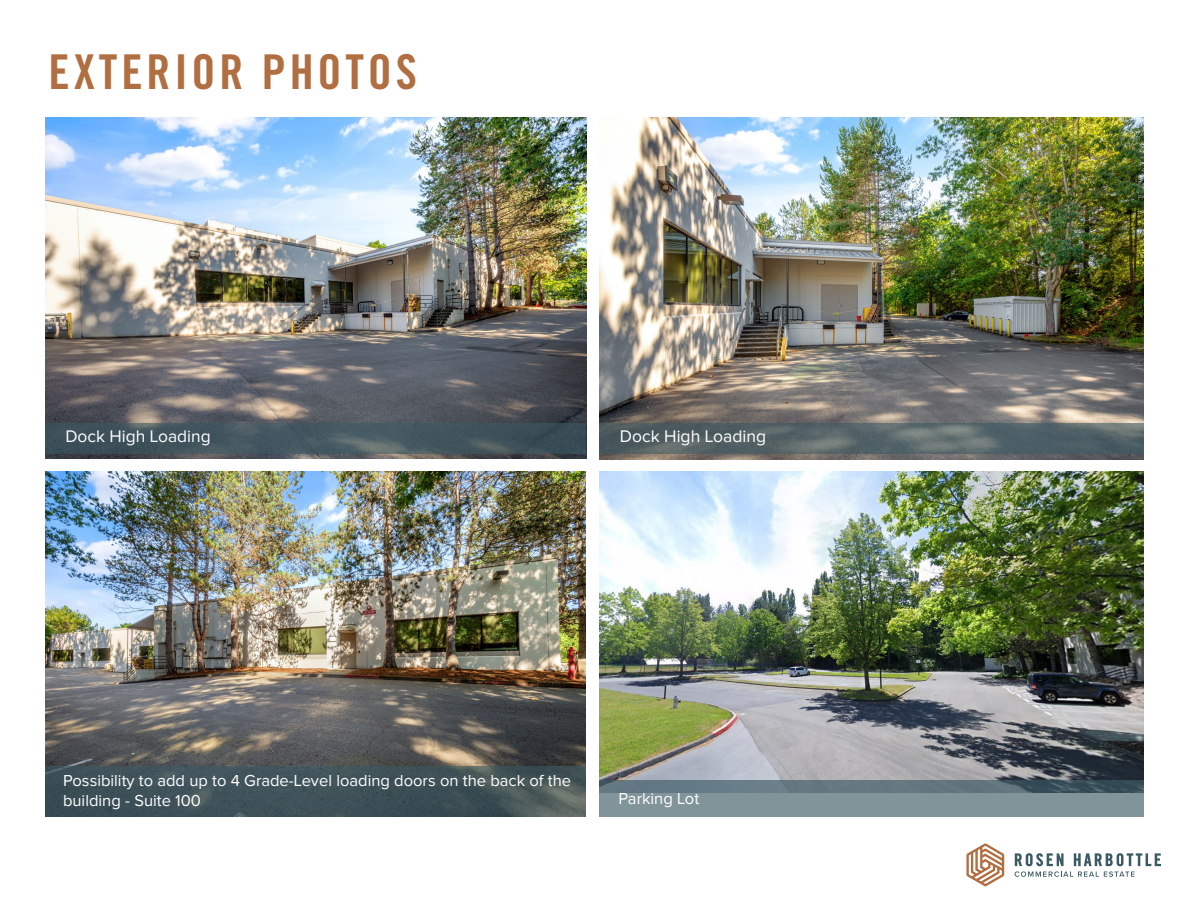
<style>
.page{position:relative;width:1188px;height:918px;background:#fff}
.page>*{position:absolute;margin:0;border:0;box-sizing:border-box;transform-origin:0 0}
.t1{font:48px "Trade Gothic LT Std Bd Cn 20";letter-spacing:.08em;color:#b06e41}
.t2{font:17.55px "Proxima Nova";color:#fff}
.t3{font:17.4px "Proxima Nova";color:#fff}
.t4{font:16.5px/19.8px "Proxima Nova";color:#fff}
</style>
<div class="page">
<svg style="left:1015px;top:853px;width:146px;height:24px"></svg>
<svg style="left:966px;top:843px;width:38px;height:43px"></svg>
<img style="left:599px;top:117px;width:545px;height:343px">
<img style="left:45px;top:118px;width:541px;height:341px">
<img style="left:45px;top:472px;width:540px;height:295px">
<div style="left:45px;top:423px;width:540px;height:30px;background:#3c5a64"></div>
<svg style="left:599px;top:423px;width:545px;height:31px;background:#576569"></svg>
<svg style="left:45px;top:767px;width:540px;height:50px;background:#415258"></svg>
<img style="left:599px;top:472px;width:545px;height:309px">
<svg style="left:599px;top:781px;width:545px;height:36px;background:#73878e"></svg>
<p class="t1" style="left:49px;top:42px;width:370px">EXTERIOR PHOTOS</p>
<p class="t3" style="left:65px;top:427px;width:147px">Dock High Loading</p>
<p class="t2" style="left:620px;top:427px;width:148px">Dock High Loading</p>
<p class="t4" style="left:63px;top:771px;width:510px">Possibility to add up to 4 Grade-Level loading doors on the back of the building - Suite 100</p>
<p class="t4" style="left:619px;top:789px;width:82px">Parking Lot</p>
</div>
